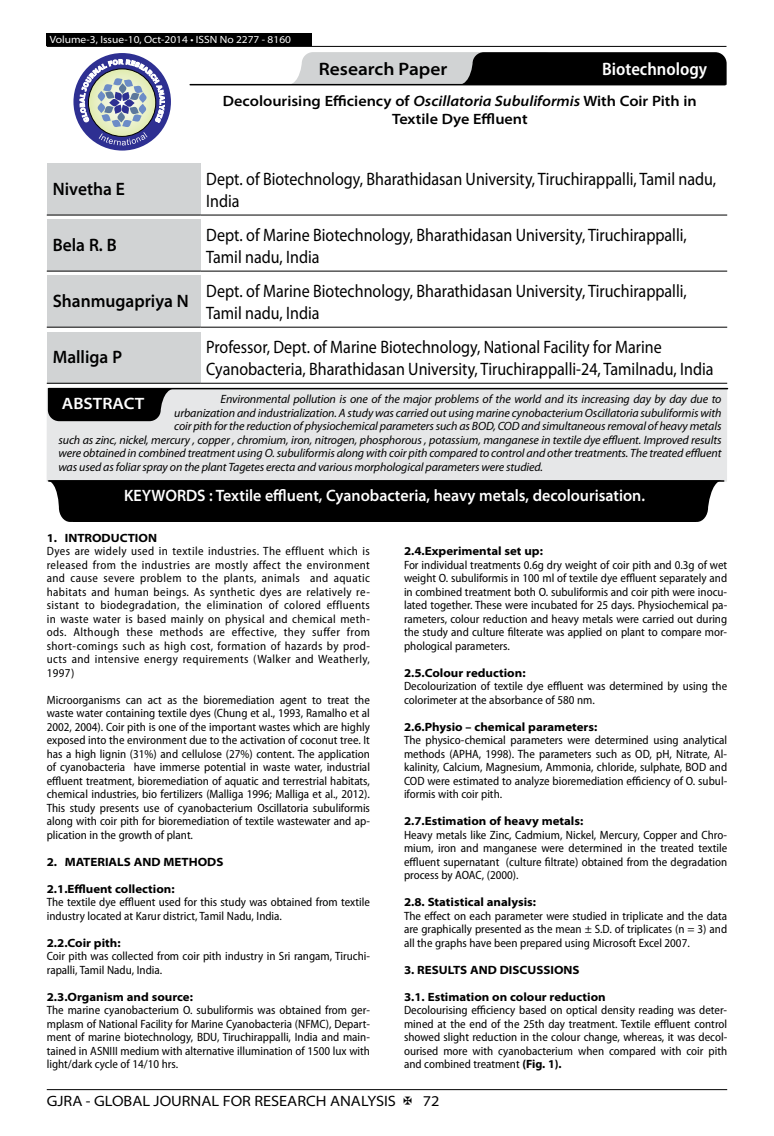
<style>
.page{position:relative;width:774px;height:1136px;background:#fff}
.page>*{position:absolute;margin:0;border:0;box-sizing:border-box;transform-origin:0 0}
.t1{font:18px/21.6px "Myriad Pro";color:#000;scale:.89 1}
.t2{font:600 semi-expanded 18px "Myriad Pro";color:#000;scale:.9 1}
.t3{font:600 semi-expanded 18px "Myriad Pro";color:#000}
.t4{font:600 semi-condensed 18px "Myriad Pro";color:#fff}
.t5{font:600 semi-expanded 16.5px "Myriad Pro";color:#fff;scale:.9 1}
.t6{font:600 semi-expanded 16.5px "Myriad Pro";color:#fff}
.t7{font:600 semi-expanded 15px/18px "Myriad Pro";color:#000;text-align:center}
.t8{font:semi-expanded 15px "Myriad Pro";color:#000}
.t9{font:semi-condensed 12px/13.5px "Myriad Pro";color:#000;text-align:justify}
.t10{font:italic 12px "Myriad Pro";letter-spacing:-.01em;color:#000}
.t11{font:700 semi-expanded 12px "Myriad Pro";color:#000}
.t12{font:semi-expanded 10.5px "Myriad Pro";color:#fff}
.s1{font-style:italic}
.s2{font-weight:700;font-stretch:normal}
</style>
<div class="page">
<hr style="left:47px;top:1089px;width:680px;height:1px;background:#000">
<div style="left:47px;top:33px;width:265px;height:13px;background:#000"></div>
<hr style="left:47px;top:46px;width:679px;height:1px;background:#000">
<svg style="left:288px;top:52px;width:439px;height:33px;background:#5a5a5b"></svg>
<hr style="left:190px;top:84px;width:535px;height:1px;background:#000">
<div style="left:73px;top:53px;width:98px;height:97px;background:#2e3092;border-radius:50%"></div>
<svg style="left:80px;top:59px;width:85px;height:86px"></svg>
<div style="left:47px;top:164px;width:153px;height:51px;background:#d1d3d4"></div>
<hr style="left:47px;top:215px;width:153px;height:1px;background:#000">
<hr style="left:200px;top:215px;width:527px;height:1px;background:#000">
<div style="left:47px;top:276px;width:153px;height:51px;background:#d1d3d4"></div>
<hr style="left:47px;top:327px;width:153px;height:1px;background:#000">
<hr style="left:200px;top:327px;width:527px;height:1px;background:#000">
<div style="left:47px;top:220px;width:153px;height:51px;background:#d1d3d4"></div>
<hr style="left:47px;top:271px;width:153px;height:1px;background:#000">
<hr style="left:200px;top:271px;width:527px;height:1px;background:#000">
<div style="left:47px;top:332px;width:153px;height:51px;background:#d1d3d4"></div>
<hr style="left:47px;top:383px;width:153px;height:1px;background:#000">
<hr style="left:200px;top:383px;width:527px;height:1px;background:#000">
<div style="left:47px;top:388px;width:680px;height:93px;background:#e6e7e8"></div>
<hr style="left:49px;top:388px;width:678px;height:1px;background:#000">
<svg style="left:48px;top:388px;width:126px;height:33px;background:#161616"></svg>
<hr style="left:49px;top:480px;width:675px;height:1px;background:#000">
<svg style="left:47px;top:480px;width:675px;height:42px"></svg>
<div style="left:73px;top:488px;width:623px;height:34px;background:#000"></div>
<p class="t12" style="left:50px;top:34px;width:243px">Volume-3, Issue-10, Oct-2014 • ISSN No 2277 - 8160</p>
<h1 class="t3" style="left:319px;top:59px;width:130px">Research Paper</h1>
<h1 class="t4" style="left:602px;top:59px;width:107px">Biotechnology</h1>
<p class="t7" style="left:223px;top:92px;width:475px">Decolourising Efficiency of <span class="s1">Oscillatoria Subuliformis</span> With Coir Pith in<br>Textile Dye Effluent</p>
<h1 class="t2" style="left:53px;top:179px;width:82px">Nivetha E</h1>
<h1 class="t1" style="left:206px;top:169px;width:574px">Dept. of Biotechnology, Bharathidasan University, Tiruchirappalli, Tamil nadu,<br>India</h1>
<h1 class="t2" style="left:53px;top:235px;width:73px">Bela R. B</h1>
<h1 class="t1" style="left:206px;top:225px;width:541px">Dept. of Marine Biotechnology, Bharathidasan University, Tiruchirappalli,<br>Tamil nadu, India</h1>
<h1 class="t2" style="left:53px;top:291px;width:153px">Shanmugapriya N</h1>
<h1 class="t1" style="left:206px;top:281px;width:541px">Dept. of Marine Biotechnology, Bharathidasan University, Tiruchirappalli,<br>Tamil nadu, India</h1>
<h1 class="t2" style="left:53px;top:347px;width:78px">Malliga P</h1>
<h1 class="t1" style="left:206px;top:337px;width:571px">Professor, Dept. of Marine Biotechnology, National Facility for Marine<br>Cyanobacteria, Bharathidasan University, Tiruchirappalli-24, Tamilnadu, India</h1>
<p class="t10" style="left:220px;top:393px;width:502px">Environmental pollution is one of the major problems of the world and its increasing day by day due to</p>
<p class="t10" style="left:174px;top:406px;width:549px">urbanization and industrialization. A study was carried out using marine cynobacterium Oscillatoria subuliformis with</p>
<p class="t10" style="left:174px;top:420px;width:549px">coir pith for the reduction of physiochemical parameters such as BOD, COD and simultaneous removal of heavy metals</p>
<p class="t10" style="left:58px;top:433px;width:664px">such as zinc, nickel, mercury , copper , chromium, iron, nitrogen, phosphorous , potassium, manganese in textile dye effluent. Improved results</p>
<p class="t10" style="left:58px;top:447px;width:664px">were obtained in combined treatment using O. subuliformis along with coir pith compared to control and other treatments. The treated effluent</p>
<p class="t10" style="left:58px;top:460px;width:486px">was used as foliar spray on the plant Tagetes erecta and various morphological parameters were studied.</p>
<h2 class="t6" style="left:62px;top:394px;width:84px">ABSTRACT</h2>
<h2 class="t5" style="left:124px;top:486px;width:580px">KEYWORDS : Textile effluent, Cyanobacteria, heavy metals, decolourisation.</h2>
<p class="t11" style="left:47px;top:530px;width:112px">1. INTRODUCTION</p>
<p class="t9" style="left:47px;top:544px;width:325px">Dyes are widely used in textile industries. The effluent which is released from the industries are mostly affect the environment and cause severe problem to the plants, animals and aquatic habitats and human beings. As synthetic dyes are relatively re&shy;sistant to biodegradation, the elimination of colored effluents in waste water is based mainly on physical and chemical meth&shy;ods. Although these methods are effective, they suffer from short-comings such as high cost, formation of hazards by prod&shy;ucts and intensive energy requirements (Walker and Weatherly, 1997)</p>
<p class="t9" style="left:47px;top:693px;width:325px">Microorganisms can act as the bioremediation agent to treat the waste water containing textile dyes (Chung et al., 1993, Ramalho et al 2002, 2004). Coir pith is one of the important wastes which are highly exposed into the environment due to the activation of coconut tree. It has a high lignin (31%) and cellulose (27%) content. The application of cyanobacteria have immerse potential in waste water, industrial effluent treatment, bioremediation of aquatic and terrestrial habitats, chemical industries, bio fertilizers (Malliga 1996; Malliga et al., 2012).<br>This study presents use of cyanobacterium Oscillatoria subuliformis along with coir pith for bioremediation of textile wastewater and ap&shy;plication in the growth of plant.</p>
<p class="t11" style="left:47px;top:854px;width:178px">2. MATERIALS AND METHODS</p>
<p class="t11" style="left:47px;top:881px;width:129px">2.1.Effluent collection:</p>
<p class="t9" style="left:47px;top:895px;width:325px">The textile dye effluent used for this study was obtained from textile industry located at Karur district, Tamil Nadu, India.</p>
<p class="t11" style="left:47px;top:935px;width:75px">2.2.Coir pith:</p>
<p class="t9" style="left:47px;top:949px;width:325px">Coir pith was collected from coir pith industry in Sri rangam, Tiruchi&shy;rapalli, Tamil Nadu, India.</p>
<p class="t11" style="left:47px;top:989px;width:148px">2.3.Organism and source:</p>
<p class="t9" style="left:47px;top:1003px;width:325px">The marine cyanobacterium O. subuliformis was obtained from ger&shy;mplasm of National Facility for Marine Cyanobacteria (NFMC), Depart&shy;ment of marine biotechnology, BDU, Tiruchirappalli, India and main&shy;tained in ASNIII medium with alternative illumination of 1500 lux with light/dark cycle of 14/10 hrs.</p>
<p class="t11" style="left:404px;top:544px;width:140px">2.4.Experimental set up:</p>
<p class="t9" style="left:404px;top:558px;width:325px">For individual treatments 0.6g dry weight of coir pith and 0.3g of wet weight O. subuliformis in 100 ml of textile dye effluent separately and in combined treatment both O. subuliformis and coir pith were inocu&shy;lated together. These were incubated for 25 days. Physiochemical pa&shy;rameters, colour reduction and heavy metals were carried out during the study and culture filterate was applied on plant to compare mor&shy;phological parameters.</p>
<p class="t11" style="left:404px;top:665px;width:123px">2.5.Colour reduction:</p>
<p class="t9" style="left:404px;top:679px;width:325px">Decolourization of textile dye effluent was determined by using the colorimeter at the absorbance of 580 nm.</p>
<p class="t11" style="left:404px;top:719px;width:195px">2.6.Physio – chemical parameters:</p>
<p class="t9" style="left:404px;top:733px;width:325px">The physico-chemical parameters were determined using analytical methods (APHA, 1998). The parameters such as OD, pH, Nitrate, Al&shy;kalinity, Calcium, Magnesium, Ammonia, chloride, sulphate, BOD and COD were estimated to analyze bioremediation efficiency of O. subul&shy;iformis with coir pith.</p>
<p class="t11" style="left:404px;top:814px;width:181px">2.7.Estimation of heavy metals:</p>
<p class="t9" style="left:404px;top:828px;width:325px">Heavy metals like Zinc, Cadmium, Nickel, Mercury, Copper and Chro&shy;mium, iron and manganese were determined in the treated textile effluent supernatant (culture filtrate) obtained from the degradation process by AOAC, (2000).</p>
<p class="t11" style="left:404px;top:895px;width:134px">2.8. Statistical analysis:</p>
<p class="t9" style="left:404px;top:909px;width:325px">The effect on each parameter were studied in triplicate and the data are graphically presented as the mean ± S.D. of triplicates (n = 3) and all the graphs have been prepared using Microsoft Excel 2007.</p>
<p class="t11" style="left:404px;top:962px;width:177px">3. RESULTS AND DISCUSSIONS</p>
<p class="t11" style="left:404px;top:989px;width:203px">3.1. Estimation on colour reduction</p>
<p class="t9" style="left:404px;top:1003px;width:325px">Decolourising efficiency based on optical density reading was deter&shy;mined at the end of the 25th day treatment. Textile effluent control showed slight reduction in the colour change, whereas, it was decol&shy;ourised more with cyanobacterium when compared with coir pith and combined treatment <span class="s2">(Fig. 1).</span></p>
<p class="t8" style="left:47px;top:1092px;width:351px">GJRA - GLOBAL JOURNAL FOR RESEARCH ANALYSIS</p>
<p class="t8" style="left:423px;top:1092px;width:18px">72</p>
</div>
